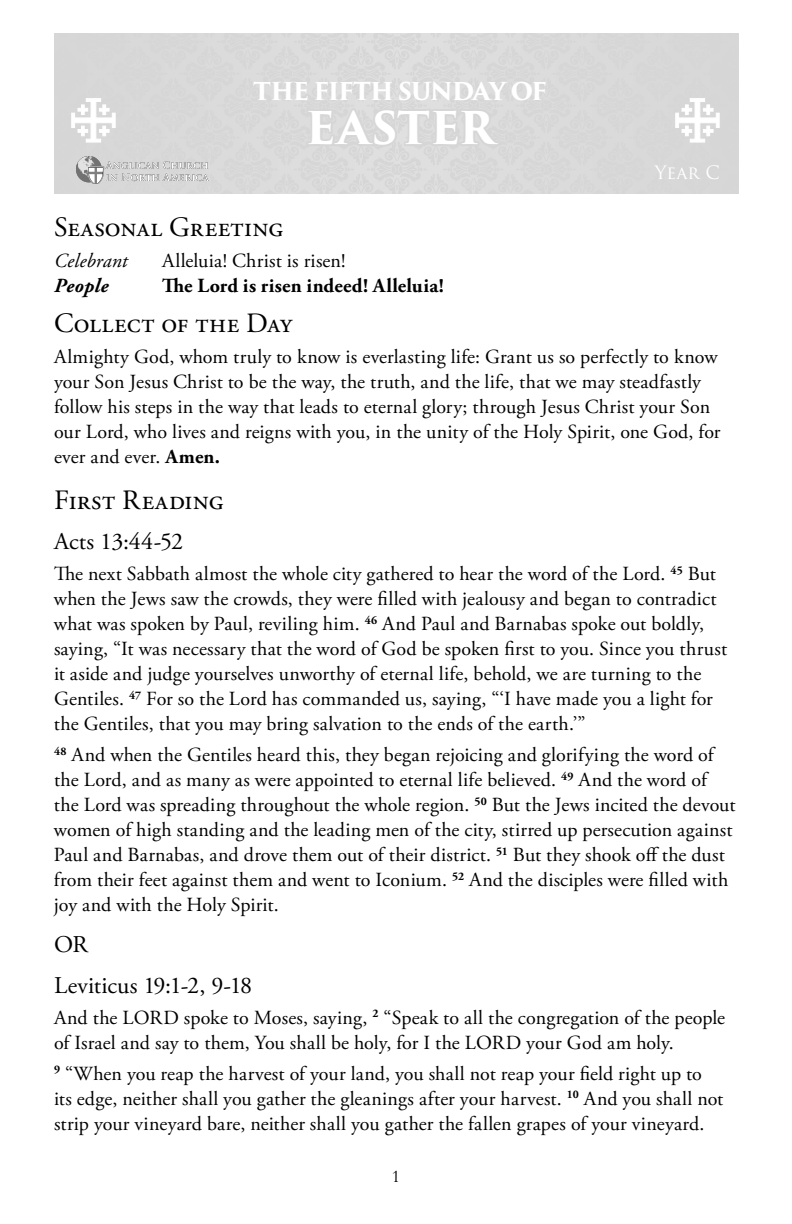
<style>
.page{position:relative;width:792px;height:1224px;background:#fff}
.page>*{position:absolute;margin:0;border:0;box-sizing:border-box;transform-origin:0 0}
.t1{font:700 44px "Trajan Pro 3";color:#fff}
.t2{font:28px "Adobe Garamond Pro";letter-spacing:.015em;color:#000}
.t3{font:24px/40.8px "Adobe Garamond Pro";letter-spacing:-.02em;color:#000}
.t4{font:700 24px "Trajan Pro 3";letter-spacing:-.05em;color:#fff}
.t5{font:20px/25px "Adobe Garamond Pro";color:#000}
.t6{font:700 20px "Adobe Garamond Pro";letter-spacing:.015em;color:#000}
.t7{font:italic 20px "Adobe Garamond Pro";letter-spacing:.005em;color:#000}
.t8{font:italic 700 20px "Adobe Garamond Pro";letter-spacing:.01em;color:#000}
.t9{font:18px "Trajan Pro 3";color:#fff}
.t10{font:18px "Garamond";color:#000}
.s1{font-weight:700}
</style>
<div class="page">
<div style="left:397px;top:33px;width:341px;height:160px;background:#d8d8d8"></div>
<div style="left:54px;top:33px;width:343px;height:160px;background:#d8d8d8"></div>
<svg style="left:72px;top:98px;width:43px;height:44px"></svg>
<svg style="left:676px;top:98px;width:43px;height:44px"></svg>
<img style="left:76px;top:157px;width:132px;height:27px">
<div style="left:305px;top:60px;width:197px;height:120px;background:#d9d9d9"></div>
<p class="t4" style="left:253px;top:74px;width:295px">THE FIFTH SUNDAY OF</p>
<h1 class="t1" style="left:306px;top:95px;width:190px">EASTER</h1>
<p class="t9" style="left:655px;top:160px;width:67px">Year C</p>
<h2 class="t2" style="left:54px;top:211px;width:231px">Seasonal Greeting</h2>
<p class="t7" style="left:54px;top:249px;width:75px">Celebrant</p>
<p class="t5" style="left:162px;top:249px;width:185px">Alleluia! Christ is risen!</p>
<p class="t8" style="left:54px;top:274px;width:56px">People</p>
<p class="t6" style="left:162px;top:274px;width:283px">The Lord is risen indeed! Alleluia!</p>
<h2 class="t2" style="left:54px;top:306px;width:240px">Collect of the Day</h2>
<p class="t5" style="left:54px;top:345px;width:668px">Almighty God, whom truly to know is everlasting life: Grant us so perfectly to know your Son Jesus Christ to be the way, the truth, and the life, that we may steadfastly follow his steps in the way that leads to eternal glory; through Jesus Christ your Son our Lord, who lives and reigns with you, in the unity of the Holy Spirit, one God, for ever and ever. <span class="s1">Amen.</span></p>
<h2 class="t2" style="left:54px;top:483px;width:171px">First Reading</h2>
<p class="t3" style="left:54px;top:522px;width:131px">Acts 13:44-52</p>
<p class="t5" style="left:54px;top:562px;width:675px">The next Sabbath almost the whole city gathered to hear the word of the Lord. <sup>45</sup> But when the Jews saw the crowds, they were filled with jealousy and began to contradict what was spoken by Paul, reviling him. <sup>46</sup> And Paul and Barnabas spoke out boldly, saying, “It was necessary that the word of God be spoken first to you. Since you thrust it aside and judge yourselves unworthy of eternal life, behold, we are turning to the Gentiles. <sup>47</sup> For so the Lord has commanded us, saying, “‘I have made you a light for the Gentiles, that you may bring salvation to the ends of the earth.’”</p>
<p class="t5" style="left:54px;top:743px;width:683px"><sup>48</sup> And when the Gentiles heard this, they began rejoicing and glorifying the word of the Lord, and as many as were appointed to eternal life believed. <sup>49</sup> And the word of the Lord was spreading throughout the whole region. <sup>50</sup> But the Jews incited the devout women of high standing and the leading men of the city, stirred up persecution against Paul and Barnabas, and drove them out of their district. <sup>51</sup> But they shook off the dust from their feet against them and went to Iconium. <sup>52</sup> And the disciples were filled with joy and with the Holy Spirit.</p>
<p class="t3" style="left:54px;top:925px;width:200px">OR<br>Leviticus 19:1-2, 9-18</p>
<p class="t5" style="left:54px;top:1006px;width:673px">And the LORD spoke to Moses, saying, <sup>2</sup> “Speak to all the congregation of the people of Israel and say to them, You shall be holy, for I the LORD your God am holy.</p>
<p class="t5" style="left:54px;top:1062px;width:671px"><sup>9</sup> “When you reap the harvest of your land, you shall not reap your field right up to its edge, neither shall you gather the gleanings after your harvest. <sup>10</sup> And you shall not strip your vineyard bare, neither shall you gather the fallen grapes of your vineyard.</p>
<p class="t10" style="left:392px;top:1164px;width:10px">1</p>
</div>
